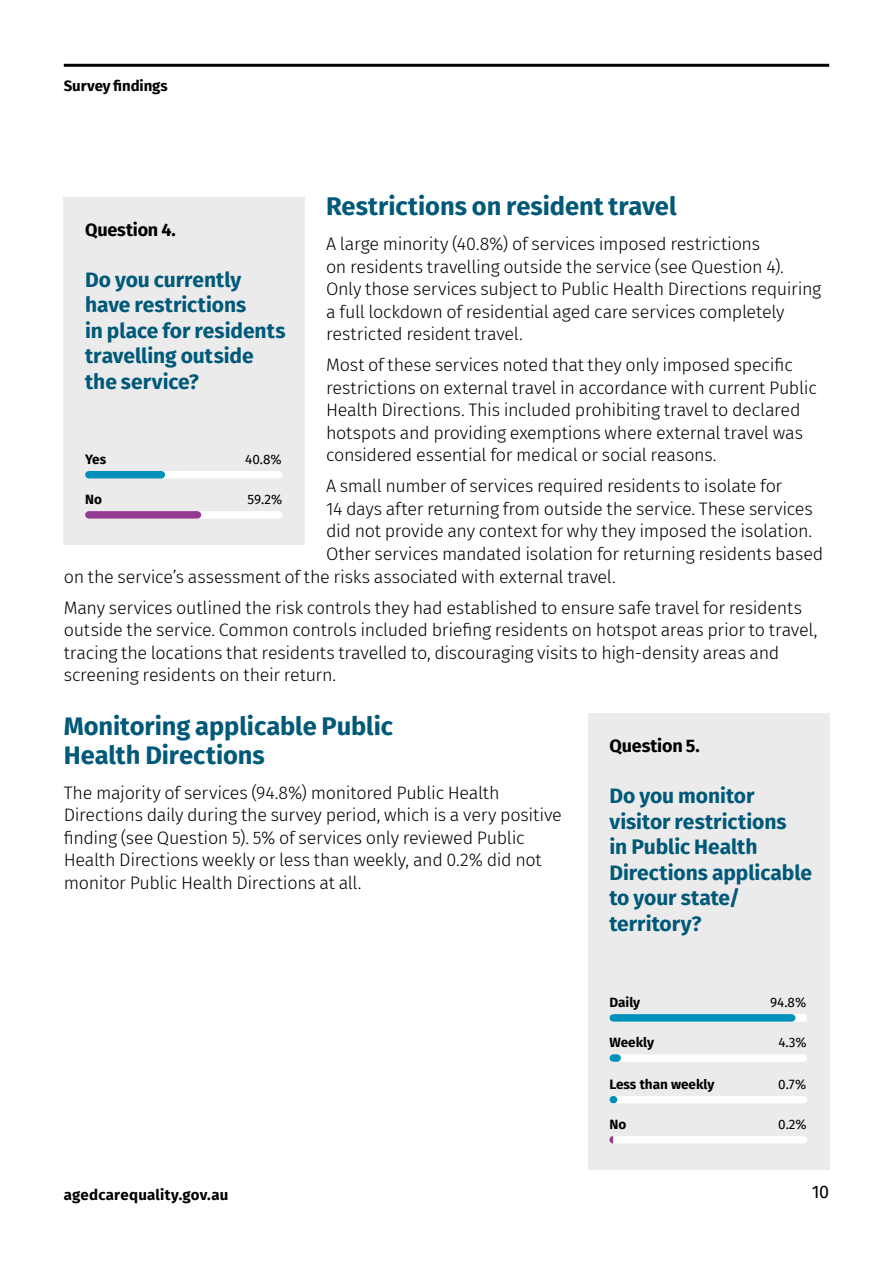
<style>
.page{position:relative;width:893px;height:1263px;background:#fff}
.page>*{position:absolute;margin:0;border:0;box-sizing:border-box;transform-origin:0 0}
.t1{font:700 25.5px/28.5px "Fira Sans";letter-spacing:-.005em;color:#005978}
.t2{font:700 21px/25.5px "Fira Sans";color:#005978}
.t3{font:300 18px/22.5px "Fira Sans";letter-spacing:-.015em;color:#000}
.t4{font:700 18px "Fira Sans";letter-spacing:-.01em;color:#000}
.t5{font:18px "Fira Sans";color:#000}
.t6{font:700 15px "Fira Sans";letter-spacing:.01em;color:#000}
.t7{font:700 13.5px "Fira Sans";color:#000}
.t8{font:13.5px "Fira Sans";color:#000}
</style>
<div class="page">
<hr style="left:64px;top:64px;width:765px;height:3px;background:#000">
<div style="left:64px;top:197px;width:241px;height:347px;background:#ebebec"></div>
<div style="left:89px;top:471px;width:190px;height:7px;background:#fff"></div>
<div style="left:89px;top:471px;width:72px;height:7px;background:#0090ba"></div>
<div style="left:89px;top:511px;width:190px;height:8px;background:#fff"></div>
<div style="left:89px;top:511px;width:108px;height:8px;background:#933b91"></div>
<div style="left:588px;top:714px;width:241px;height:456px;background:#ebebec"></div>
<div style="left:613px;top:1096px;width:190px;height:7px;background:#fff"></div>
<div style="left:613px;top:1136px;width:190px;height:7px;background:#fff"></div>
<svg style="left:792px;top:1014px;width:11px;height:8px"></svg>
<div style="left:613px;top:1014px;width:179px;height:8px;background:#0090ba"></div>
<div style="left:613px;top:1054px;width:190px;height:8px;background:#fff"></div>
<svg style="left:613px;top:1054px;width:4px;height:8px"></svg>
<svg style="left:609px;top:1136px;width:4px;height:7px"></svg>
<p class="t6" style="left:64px;top:73px;width:106px">Survey findings</p>
<h1 class="t1" style="left:326px;top:190px;width:352px">Restrictions on resident travel</h1>
<p class="t3" style="left:326px;top:233px;width:497px">A large minority (40.8%) of services imposed restrictions<br>on residents travelling outside the service (see Question 4).<br>Only those services subject to Public Health Directions requiring a full lockdown of residential aged care services completely restricted resident travel.</p>
<p class="t3" style="left:326px;top:354px;width:492px">Most of these services noted that they only imposed specific restrictions on external travel in accordance with current Public Health Directions. This included prohibiting travel to declared hotspots and providing exemptions where external travel was considered essential for medical or social reasons.</p>
<p class="t3" style="left:326px;top:475px;width:458px">A small number of services required residents to isolate for</p>
<p class="t3" style="left:326px;top:497px;width:488px">14 days after returning from outside the service. These services</p>
<p class="t3" style="left:326px;top:520px;width:488px">did not provide any context for why they imposed the isolation.</p>
<p class="t3" style="left:326px;top:542px;width:499px">Other services mandated isolation for returning residents based</p>
<p class="t3" style="left:64px;top:565px;width:554px">on the service’s assessment of the risks associated with external travel.</p>
<p class="t3" style="left:64px;top:596px;width:755px">Many services outlined the risk controls they had established to ensure safe travel for residents outside the service. Common controls included briefing residents on hotspot areas prior to travel, tracing the locations that residents travelled to, discouraging visits to high-density areas and screening residents on their return.</p>
<h1 class="t1" style="left:64px;top:710px;width:331px">Monitoring applicable Public<br>Health Directions</h1>
<p class="t3" style="left:64px;top:781px;width:500px">The majority of services (94.8%) monitored Public Health Directions daily during the survey period, which is a very positive finding (see Question 5). 5% of services only reviewed Public Health Directions weekly or less than weekly, and 0.2% did not monitor Public Health Directions at all.</p>
<p class="t4" style="left:85px;top:214px;width:92px">Question 4.</p>
<p class="t2" style="left:85px;top:265px;width:202px">Do you currently have restrictions<br>in place for residents travelling outside the service?</p>
<p class="t7" style="left:85px;top:448px;width:23px">Yes</p>
<p class="t8" style="left:245px;top:449px;width:38px">40.8%</p>
<p class="t7" style="left:85px;top:488px;width:18px">No</p>
<p class="t8" style="left:248px;top:489px;width:36px">59.2%</p>
<p class="t4" style="left:609px;top:731px;width:92px">Question 5.</p>
<p class="t2" style="left:609px;top:782px;width:204px">Do you monitor visitor restrictions<br>in Public Health<br>Directions applicable to your state/ territory?</p>
<p class="t7" style="left:609px;top:991px;width:32px">Daily</p>
<p class="t8" style="left:770px;top:992px;width:37px">94.8%</p>
<p class="t7" style="left:609px;top:1031px;width:46px">Weekly</p>
<p class="t8" style="left:778px;top:1032px;width:30px">4.3%</p>
<p class="t7" style="left:609px;top:1073px;width:106px">Less than weekly</p>
<p class="t8" style="left:778px;top:1074px;width:30px">0.7%</p>
<p class="t7" style="left:609px;top:1113px;width:18px">No</p>
<p class="t8" style="left:778px;top:1114px;width:30px">0.2%</p>
<p class="t6" style="left:64px;top:1182px;width:166px">agedcarequality.gov.au</p>
<p class="t5" style="left:812px;top:1178px;width:19px">10</p>
</div>
